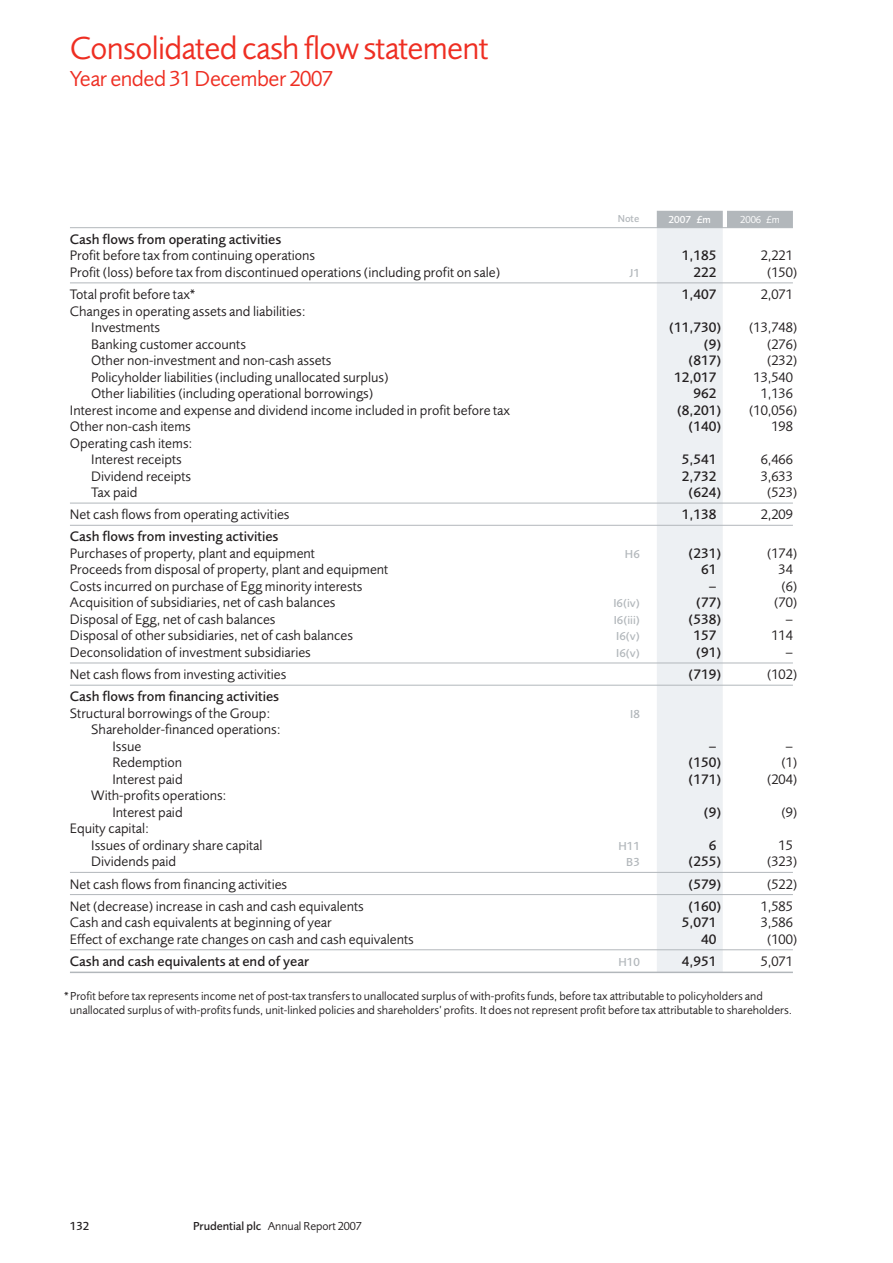
<style>
.page{position:relative;width:893px;height:1263px;background:#fff}
.page>*{position:absolute;margin:0;border:0;box-sizing:border-box;transform-origin:0 0}
.t1{font:33px "Pru Sans";letter-spacing:-.02em;color:#ee2e22}
.t2{font:22.5px "Pru Sans";letter-spacing:-.02em;color:#ee2e22}
.t3{font:14.25px/16.5px "Pru Sans";color:#231f20}
.t4{font:500 14.25px "Pru Sans";color:#231f20}
.t5{font:12px/14.2px "Pru Sans";color:#231f20}
.t6{font:500 12px "Pru Sans";color:#b2b7bb}
.t7{font:500 12px "Pru Sans";color:#231f20}
.t8{font:500 10.5px "Pru Sans";color:#fff}
.t9{font:10.5px "Pru Sans";color:#fff}
.t10{font:500 10.5px "Pru Sans";color:#b2b7bb}
.s1{font-weight:500}
</style>
<div class="page">
<div style="left:657px;top:211px;width:66px;height:761px;background:#edf0f3"></div>
<div style="left:727px;top:211px;width:66px;height:17px;background:#b2b7bb"></div>
<div style="left:657px;top:211px;width:66px;height:17px;background:#b2b7bb"></div>
<hr style="left:70px;top:227px;width:723px;height:1px;background:#b2b7bb">
<hr style="left:70px;top:283px;width:723px;height:1px;background:#b2b7bb">
<hr style="left:70px;top:503px;width:723px;height:1px;background:#b2b7bb">
<hr style="left:70px;top:525px;width:723px;height:1px;background:#b2b7bb">
<hr style="left:70px;top:663px;width:723px;height:1px;background:#b2b7bb">
<hr style="left:70px;top:685px;width:723px;height:1px;background:#b2b7bb">
<hr style="left:70px;top:872px;width:723px;height:1px;background:#b2b7bb">
<hr style="left:70px;top:894px;width:723px;height:1px;background:#b2b7bb">
<hr style="left:70px;top:949px;width:723px;height:1px;background:#b2b7bb">
<hr style="left:70px;top:972px;width:723px;height:1px;background:#b2b7bb">
<h1 class="t1" style="left:70px;top:36px;width:420px">Consolidated cash flow statement</h1>
<h2 class="t2" style="left:70px;top:70px;width:265px">Year ended 31 December 2007</h2>
<p class="t10" style="left:618px;top:214px;width:23px">Note</p>
<p class="t8" style="left:668px;top:215px;width:44px">2007 £m</p>
<p class="t9" style="left:740px;top:215px;width:41px">2006 £m</p>
<p class="t4" style="left:70px;top:234px;width:213px">Cash flows from operating activities</p>
<p class="t3" style="left:70px;top:249px;width:247px">Profit before tax from continuing operations</p>
<p class="t4" style="left:682px;top:250px;width:36px">1,185</p>
<p class="t3" style="left:761px;top:249px;width:34px">2,221</p>
<p class="t3" style="left:70px;top:265px;width:432px">Profit (loss) before tax from discontinued operations (including profit on sale)</p>
<p class="t6" style="left:629px;top:268px;width:12px">J1</p>
<p class="t4" style="left:693px;top:267px;width:24px">222</p>
<p class="t3" style="left:767px;top:265px;width:32px">(150)</p>
<p class="t3" style="left:70px;top:287px;width:129px">Total profit before tax*</p>
<p class="t4" style="left:682px;top:289px;width:36px">1,407</p>
<p class="t3" style="left:761px;top:287px;width:34px">2,071</p>
<p class="t3" style="left:91px;top:304px;width:216px;text-indent:-21px">Changes in operating assets and liabilities:<br>Investments</p>
<p class="t4" style="left:669px;top:322px;width:53px">(11,730)</p>
<p class="t3" style="left:749px;top:320px;width:50px">(13,748)</p>
<p class="t3" style="left:91px;top:337px;width:156px">Banking customer accounts</p>
<p class="t4" style="left:704px;top:338px;width:19px">(9)</p>
<p class="t3" style="left:767px;top:337px;width:32px">(276)</p>
<p class="t3" style="left:91px;top:353px;width:242px">Other non-investment and non-cash assets</p>
<p class="t4" style="left:688px;top:355px;width:34px">(817)</p>
<p class="t3" style="left:767px;top:353px;width:32px">(232)</p>
<p class="t3" style="left:91px;top:370px;width:299px">Policyholder liabilities (including unallocated surplus)</p>
<p class="t4" style="left:674px;top:371px;width:44px">12,017</p>
<p class="t3" style="left:753px;top:370px;width:41px">13,540</p>
<p class="t3" style="left:91px;top:386px;width:284px">Other liabilities (including operational borrowings)</p>
<p class="t4" style="left:693px;top:388px;width:24px">962</p>
<p class="t3" style="left:761px;top:386px;width:34px">1,136</p>
<p class="t3" style="left:70px;top:403px;width:442px">Interest income and expense and dividend income included in profit before tax</p>
<p class="t4" style="left:677px;top:404px;width:46px">(8,201)</p>
<p class="t3" style="left:749px;top:403px;width:50px">(10,056)</p>
<p class="t3" style="left:70px;top:419px;width:122px">Other non-cash items</p>
<p class="t4" style="left:688px;top:421px;width:34px">(140)</p>
<p class="t3" style="left:771px;top:419px;width:23px">198</p>
<p class="t3" style="left:91px;top:436px;width:103px;text-indent:-21px">Operating cash items:<br>Interest receipts</p>
<p class="t4" style="left:682px;top:454px;width:36px">5,541</p>
<p class="t3" style="left:761px;top:452px;width:34px">6,466</p>
<p class="t3" style="left:91px;top:469px;width:101px">Dividend receipts</p>
<p class="t4" style="left:682px;top:470px;width:36px">2,732</p>
<p class="t3" style="left:761px;top:469px;width:34px">3,633</p>
<p class="t3" style="left:91px;top:485px;width:48px">Tax paid</p>
<p class="t4" style="left:688px;top:487px;width:34px">(624)</p>
<p class="t3" style="left:767px;top:485px;width:32px">(523)</p>
<p class="t3" style="left:70px;top:508px;width:221px">Net cash flows from operating activities</p>
<p class="t4" style="left:682px;top:509px;width:36px">1,138</p>
<p class="t3" style="left:761px;top:508px;width:34px">2,209</p>
<p class="t4" style="left:70px;top:531px;width:210px">Cash flows from investing activities</p>
<p class="t3" style="left:70px;top:546px;width:247px">Purchases of property, plant and equipment</p>
<p class="t6" style="left:625px;top:549px;width:16px">H6</p>
<p class="t4" style="left:688px;top:548px;width:34px">(231)</p>
<p class="t3" style="left:767px;top:546px;width:32px">(174)</p>
<p class="t3" style="left:70px;top:563px;width:320px">Proceeds from disposal of property, plant and equipment</p>
<p class="t4" style="left:701px;top:564px;width:17px">61</p>
<p class="t3" style="left:779px;top:563px;width:16px">34</p>
<p class="t3" style="left:70px;top:579px;width:294px">Costs incurred on purchase of Egg minority interests</p>
<p class="t4" style="left:709px;top:581px;width:9px">–</p>
<p class="t3" style="left:781px;top:579px;width:18px">(6)</p>
<p class="t3" style="left:70px;top:596px;width:267px">Acquisition of subsidiaries, net of cash balances</p>
<p class="t6" style="left:613px;top:599px;width:28px">I6(iv)</p>
<p class="t4" style="left:696px;top:597px;width:26px">(77)</p>
<p class="t3" style="left:774px;top:596px;width:25px">(70)</p>
<p class="t3" style="left:70px;top:612px;width:207px">Disposal of Egg, net of cash balances</p>
<p class="t6" style="left:614px;top:615px;width:28px">I6(iii)</p>
<p class="t4" style="left:688px;top:614px;width:34px">(538)</p>
<p class="t3" style="left:785px;top:612px;width:9px">–</p>
<p class="t3" style="left:70px;top:629px;width:285px">Disposal of other subsidiaries, net of cash balances</p>
<p class="t6" style="left:616px;top:632px;width:25px">I6(v)</p>
<p class="t4" style="left:693px;top:630px;width:25px">157</p>
<p class="t3" style="left:771px;top:629px;width:23px">114</p>
<p class="t3" style="left:70px;top:645px;width:242px">Deconsolidation of investment subsidiaries</p>
<p class="t6" style="left:616px;top:648px;width:25px">I6(v)</p>
<p class="t4" style="left:696px;top:647px;width:26px">(91)</p>
<p class="t3" style="left:785px;top:645px;width:9px">–</p>
<p class="t3" style="left:70px;top:667px;width:218px">Net cash flows from investing activities</p>
<p class="t4" style="left:688px;top:669px;width:34px">(719)</p>
<p class="t3" style="left:767px;top:667px;width:32px">(102)</p>
<p class="t4" style="left:70px;top:691px;width:211px">Cash flows from financing activities</p>
<p class="t3" style="left:70px;top:706px;width:202px">Structural borrowings of the Group:</p>
<p class="t6" style="left:630px;top:709px;width:11px">I8</p>
<p class="t3" style="left:112px;top:723px;width:170px;text-indent:-21px">Shareholder-financed operations:<br>Issue</p>
<p class="t4" style="left:709px;top:741px;width:9px">–</p>
<p class="t3" style="left:785px;top:739px;width:9px">–</p>
<p class="t3" style="left:112px;top:756px;width:71px">Redemption</p>
<p class="t4" style="left:688px;top:757px;width:34px">(150)</p>
<p class="t3" style="left:781px;top:756px;width:18px">(1)</p>
<p class="t3" style="left:112px;top:772px;width:72px">Interest paid</p>
<p class="t4" style="left:688px;top:774px;width:34px">(171)</p>
<p class="t3" style="left:767px;top:772px;width:32px">(204)</p>
<p class="t3" style="left:112px;top:789px;width:116px;text-indent:-21px">With-profits operations:<br>Interest paid</p>
<p class="t4" style="left:704px;top:807px;width:19px">(9)</p>
<p class="t3" style="left:781px;top:805px;width:18px">(9)</p>
<p class="t3" style="left:91px;top:822px;width:173px;text-indent:-21px">Equity capital:<br>Issues of ordinary share capital</p>
<p class="t6" style="left:618px;top:841px;width:23px">H11</p>
<p class="t4" style="left:709px;top:840px;width:9px">6</p>
<p class="t3" style="left:779px;top:838px;width:16px">15</p>
<p class="t3" style="left:91px;top:855px;width:87px">Dividends paid</p>
<p class="t6" style="left:626px;top:858px;width:15px">B3</p>
<p class="t4" style="left:688px;top:856px;width:34px">(255)</p>
<p class="t3" style="left:767px;top:855px;width:32px">(323)</p>
<p class="t3" style="left:70px;top:877px;width:219px">Net cash flows from financing activities</p>
<p class="t4" style="left:688px;top:878px;width:34px">(579)</p>
<p class="t3" style="left:767px;top:877px;width:32px">(522)</p>
<p class="t3" style="left:70px;top:899px;width:295px">Net (decrease) increase in cash and cash equivalents</p>
<p class="t4" style="left:688px;top:901px;width:34px">(160)</p>
<p class="t3" style="left:761px;top:899px;width:34px">1,585</p>
<p class="t3" style="left:70px;top:916px;width:263px">Cash and cash equivalents at beginning of year</p>
<p class="t4" style="left:682px;top:917px;width:36px">5,071</p>
<p class="t3" style="left:761px;top:916px;width:34px">3,586</p>
<p class="t3" style="left:70px;top:932px;width:345px">Effect of exchange rate changes on cash and cash equivalents</p>
<p class="t4" style="left:701px;top:934px;width:17px">40</p>
<p class="t3" style="left:767px;top:932px;width:32px">(100)</p>
<p class="t4" style="left:70px;top:956px;width:241px">Cash and cash equivalents at end of year</p>
<p class="t6" style="left:618px;top:957px;width:23px">H10</p>
<p class="t4" style="left:682px;top:956px;width:36px">4,951</p>
<p class="t3" style="left:761px;top:954px;width:34px">5,071</p>
<p class="t5" style="left:70px;top:990px;width:724px;text-indent:-6px">*Profit before tax represents income net of post-tax transfers to unallocated surplus of with-profits funds, before tax attributable to policyholders and unallocated surplus of with-profits funds, unit-linked policies and shareholders’ profits. It does not represent profit before tax attributable to shareholders.</p>
<p class="t7" style="left:70px;top:1221px;width:21px">132</p>
<p class="t5" style="left:193px;top:1220px;width:170px"><span class="s1">Prudential plc</span> Annual Report 2007</p>
</div>
